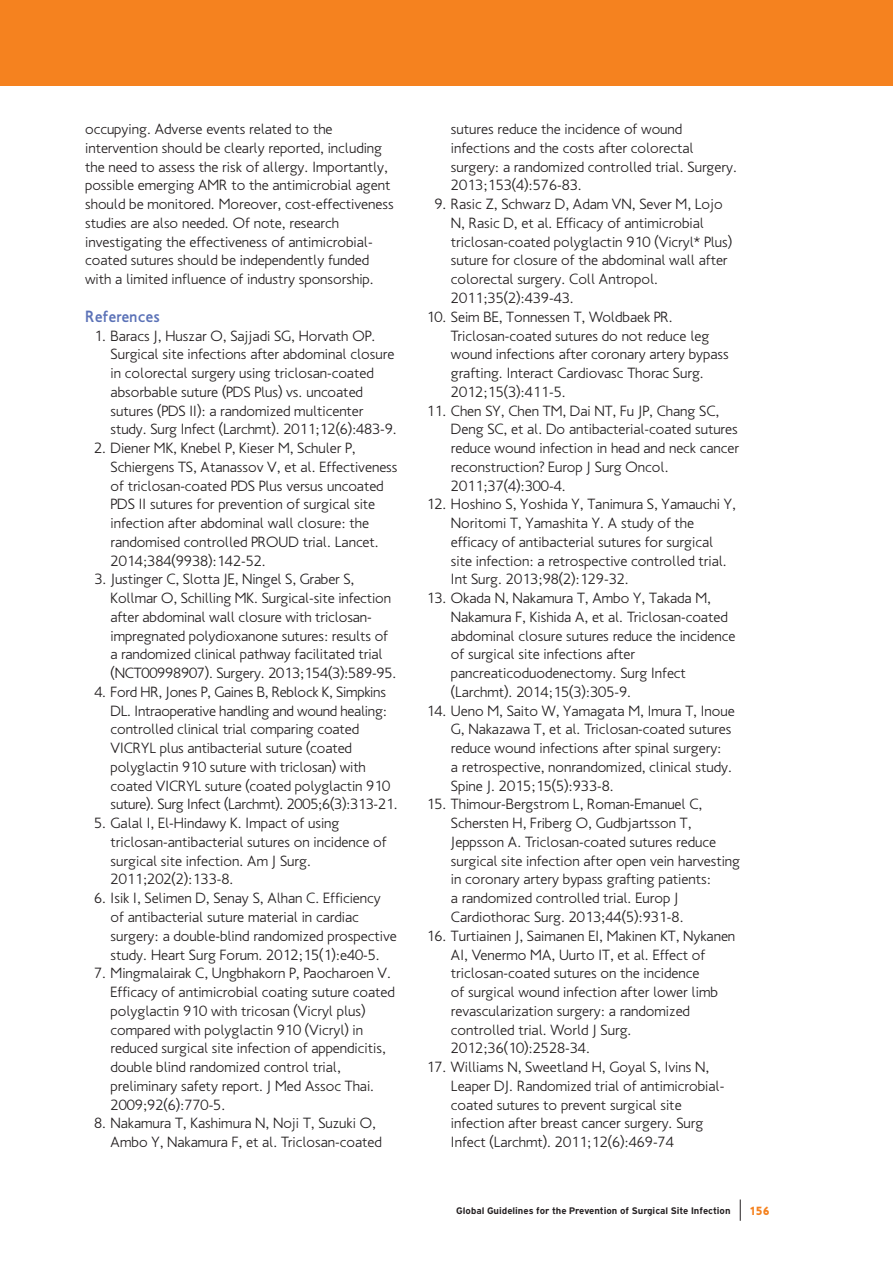
<style>
.page{position:relative;width:893px;height:1262px;background:#fff}
.page>*{position:absolute;margin:0;border:0;box-sizing:border-box;transform-origin:0 0}
.t1{font:500 16.5px "PF Transport";letter-spacing:.015em;color:#5b72b7}
.t2{font:300 15px/18.8px "PF Transport";color:#231f20}
.t3{font:900 12px "PF Transport";color:#f5821f}
.t4{font:700 10.2px "PF Highway Gothic";color:#231f20}
</style>
<div class="page">
<div style="left:0;top:0;width:892px;height:85px;background:#f5821f"></div>
<svg style="left:739px;top:1199px;width:1px;height:21px"></svg>
<p class="t2" style="left:85px;top:121px;width:310px">occupying. Adverse events related to the intervention should be clearly reported, including the need to assess the risk of allergy. Importantly, possible emerging AMR to the antimicrobial agent should be monitored. Moreover, cost-effectiveness studies are also needed. Of note, research investigating the effectiveness of antimicrobial&shy;coated sutures should be independently funded with a limited influence of industry sponsorship.</p>
<p class="t1" style="left:85px;top:310px;width:76px">References</p>
<p class="t2" style="left:111px;top:327px;width:288px;text-indent:-16px">1. Baracs J, Huszar O, Sajjadi SG, Horvath OP.<br>Surgical site infections after abdominal closure in colorectal surgery using triclosan-coated absorbable suture (PDS Plus) vs. uncoated sutures (PDS II): a randomized multicenter study. Surg Infect (Larchmt). 2011;12(6):483-9.</p>
<p class="t2" style="left:111px;top:440px;width:288px;text-indent:-16px">2. Diener MK, Knebel P, Kieser M, Schuler P, Schiergens TS, Atanassov V, et al. Effectiveness of triclosan-coated PDS Plus versus uncoated PDS II sutures for prevention of surgical site infection after abdominal wall closure: the randomised controlled PROUD trial. Lancet.<br>2014;384(9938):142-52.</p>
<p class="t2" style="left:111px;top:571px;width:287px;text-indent:-16px">3. Justinger C, Slotta JE, Ningel S, Graber S, Kollmar O, Schilling MK. Surgical-site infection after abdominal wall closure with triclosan&shy;impregnated polydioxanone sutures: results of a randomized clinical pathway facilitated trial (NCT00998907). Surgery. 2013;154(3):589-95.</p>
<p class="t2" style="left:111px;top:684px;width:288px;text-indent:-16px">4. Ford HR, Jones P, Gaines B, Reblock K, Simpkins DL. Intraoperative handling and wound healing: controlled clinical trial comparing coated VICRYL plus antibacterial suture (coated polyglactin 910 suture with triclosan) with coated VICRYL suture (coated polyglactin 910 suture). Surg Infect (Larchmt). 2005;6(3):313-21.</p>
<p class="t2" style="left:111px;top:815px;width:277px;text-indent:-16px">5. Galal I, El-Hindawy K. Impact of using triclosan-antibacterial sutures on incidence of surgical site infection. Am J Surg.<br>2011;202(2):133-8.</p>
<p class="t2" style="left:111px;top:890px;width:287px;text-indent:-16px">6. Isik I, Selimen D, Senay S, Alhan C. Efficiency of antibacterial suture material in cardiac surgery: a double-blind randomized prospective study. Heart Surg Forum. 2012;15(1):e40-5.</p>
<p class="t2" style="left:111px;top:965px;width:286px;text-indent:-16px">7. Mingmalairak C, Ungbhakorn P, Paocharoen V.<br>Efficacy of antimicrobial coating suture coated polyglactin 910 with tricosan (Vicryl plus) compared with polyglactin 910 (Vicryl) in reduced surgical site infection of appendicitis, double blind randomized control trial, preliminary safety report. J Med Assoc Thai.<br>2009;92(6):770-5.</p>
<p class="t2" style="left:111px;top:1115px;width:273px;text-indent:-16px">8. Nakamura T, Kashimura N, Noji T, Suzuki O,<br>Ambo Y, Nakamura F, et al. Triclosan-coated</p>
<p class="t2" style="left:451px;top:121px;width:287px">sutures reduce the incidence of wound infections and the costs after colorectal surgery: a randomized controlled trial. Surgery.<br>2013;153(4):576-83.</p>
<p class="t2" style="left:451px;top:196px;width:283px;text-indent:-16px">9. Rasic Z, Schwarz D, Adam VN, Sever M, Lojo N, Rasic D, et al. Efficacy of antimicrobial triclosan-coated polyglactin 910 (Vicryl* Plus) suture for closure of the abdominal wall after colorectal surgery. Coll Antropol.<br>2011;35(2):439-43.</p>
<p class="t2" style="left:451px;top:309px;width:279px;text-indent:-24px">10. Seim BE, Tonnessen T, Woldbaek PR.<br>Triclosan-coated sutures do not reduce leg wound infections after coronary artery bypass grafting. Interact Cardiovasc Thorac Surg.<br>2012;15(3):411-5.</p>
<p class="t2" style="left:451px;top:402px;width:290px;text-indent:-24px">11. Chen SY, Chen TM, Dai NT, Fu JP, Chang SC, Deng SC, et al. Do antibacterial-coated sutures reduce wound infection in head and neck cancer reconstruction? Europ J Surg Oncol.<br>2011;37(4):300-4.</p>
<p class="t2" style="left:451px;top:496px;width:286px;text-indent:-24px">12. Hoshino S, Yoshida Y, Tanimura S, Yamauchi Y, Noritomi T, Yamashita Y. A study of the efficacy of antibacterial sutures for surgical site infection: a retrospective controlled trial.<br>Int Surg. 2013;98(2):129-32.</p>
<p class="t2" style="left:451px;top:590px;width:286px;text-indent:-24px">13. Okada N, Nakamura T, Ambo Y, Takada M, Nakamura F, Kishida A, et al. Triclosan-coated abdominal closure sutures reduce the incidence of surgical site infections after pancreaticoduodenectomy. Surg Infect (Larchmt). 2014;15(3):305-9.</p>
<p class="t2" style="left:451px;top:702px;width:285px;text-indent:-24px">14. Ueno M, Saito W, Yamagata M, Imura T, Inoue G, Nakazawa T, et al. Triclosan-coated sutures reduce wound infections after spinal surgery:<br>a retrospective, nonrandomized, clinical study.<br>Spine J. 2015;15(5):933-8.</p>
<p class="t2" style="left:451px;top:796px;width:291px;text-indent:-24px">15. Thimour-Bergstrom L, Roman-Emanuel C, Schersten H, Friberg O, Gudbjartsson T, Jeppsson A. Triclosan-coated sutures reduce surgical site infection after open vein harvesting in coronary artery bypass grafting patients:<br>a randomized controlled trial. Europ J Cardiothorac Surg. 2013;44(5):931-8.</p>
<p class="t2" style="left:451px;top:927px;width:286px;text-indent:-24px">16. Turtiainen J, Saimanen EI, Makinen KT, Nykanen AI, Venermo MA, Uurto IT, et al. Effect of triclosan-coated sutures on the incidence<br>of surgical wound infection after lower limb revascularization surgery: a randomized controlled trial. World J Surg.<br>2012;36(10):2528-34.</p>
<p class="t2" style="left:451px;top:1059px;width:275px;text-indent:-24px">17. Williams N, Sweetland H, Goyal S, Ivins N, Leaper DJ. Randomized trial of antimicrobial&shy;coated sutures to prevent surgical site infection after breast cancer surgery. Surg Infect (Larchmt). 2011;12(6):469-74</p>
<p class="t4" style="left:456px;top:1207px;width:276px">Global Guidelines for the Prevention of Surgical Site Infection</p>
<p class="t3" style="left:748px;top:1206px;width:22px">156</p>
</div>
